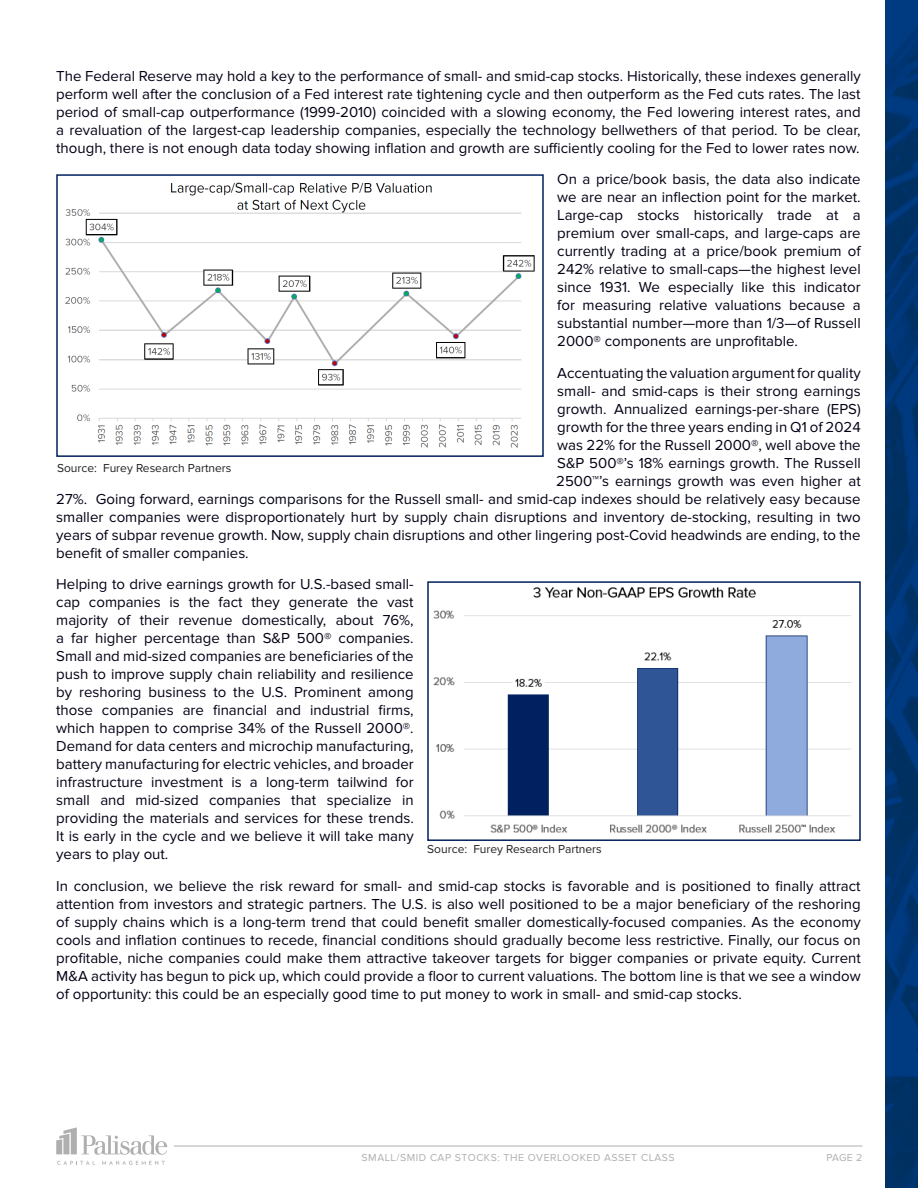
<style>
.page{position:relative;width:918px;height:1188px;background:#fff}
.page>*{position:absolute;margin:0;border:0;box-sizing:border-box;transform-origin:0 0}
.Body{font:15px/18px "Proxima Nova";color:#000015;text-align:justify}
.t1{font:12px "Proxima Nova";color:#231f20}
.t2{font:10.5px "Proxima Nova";letter-spacing:.05em;color:#afafb0}
</style>
<div class="page">
<img style="left:886px;top:0;width:32px;height:1188px">
<hr style="left:174px;top:1146px;width:688px;height:1px;background:#adaeaf">
<svg style="left:57px;top:1161px;width:38px;height:4px"></svg>
<svg style="left:102px;top:1161px;width:63px;height:4px"></svg>
<svg style="left:56px;top:1127px;width:111px;height:28px"></svg>
<img style="left:65px;top:182px;width:470px;height:266px">
<div style="left:56px;top:174px;width:488px;height:283px;border:2px solid #00205b"></div>
<img style="left:433px;top:587px;width:419px;height:246px">
<div style="left:427px;top:581px;width:434px;height:260px;border:2px solid #00205b"></div>
<p class="Body" style="left:56px;top:67px;width:806px">The Federal Reserve may hold a key to the performance of small- and smid-cap stocks. Historically, these indexes generally perform well after the conclusion of a Fed interest rate tightening cycle and then outperform as the Fed cuts rates. The last period of small-cap outperformance (1999-2010) coincided with a slowing economy, the Fed lowering interest rates, and a revaluation of the largest-cap leadership companies, especially the technology bellwethers of that period. To be clear, though, there is not enough data today showing inflation and growth are sufficiently cooling for the Fed to lower rates now.</p>
<p class="Body" style="left:557px;top:171px;width:305px">On a price/book basis, the data also indicate we are near an inflection point for the market.<br>Large-cap stocks historically trade at a premium over small-caps, and large-caps are currently trading at a price/book premium of 242% relative to small-caps—the highest level since 1931. We especially like this indicator for measuring relative valuations because a substantial number—more than 1/3—of Russell 2000® components are unprofitable.</p>
<p class="Body" style="left:557px;top:364px;width:305px">Accentuating the valuation argument for quality</p>
<p class="Body" style="left:557px;top:382px;width:305px">small- and smid-caps is their strong earnings</p>
<p class="Body" style="left:557px;top:400px;width:305px">growth. Annualized earnings-per-share (EPS)</p>
<p class="Body" style="left:557px;top:418px;width:305px">growth for the three years ending in Q1 of 2024</p>
<p class="Body" style="left:557px;top:436px;width:305px">was 22% for the Russell 2000®, well above the</p>
<p class="Body" style="left:557px;top:454px;width:305px">S&amp;P 500®’s 18% earnings growth. The Russell</p>
<p class="Body" style="left:556px;top:472px;width:306px">2500™’s earnings growth was even higher at</p>
<p class="Body" style="left:56px;top:490px;width:806px">27%. Going forward, earnings comparisons for the Russell small- and smid-cap indexes should be relatively easy because</p>
<p class="Body" style="left:56px;top:508px;width:806px">smaller companies were disproportionately hurt by supply chain disruptions and inventory de-stocking, resulting in two</p>
<p class="Body" style="left:56px;top:526px;width:806px">years of subpar revenue growth. Now, supply chain disruptions and other lingering post-Covid headwinds are ending, to the</p>
<p class="Body" style="left:56px;top:544px;width:194px">benefit of smaller companies.</p>
<p class="Body" style="left:56px;top:576px;width:359px">Helping to drive earnings growth for U.S.-based small&shy;cap companies is the fact they generate the vast majority of their revenue domestically, about 76%, a far higher percentage than S&amp;P 500® companies.<br>Small and mid-sized companies are beneficiaries of the push to improve supply chain reliability and resilience by reshoring business to the U.S. Prominent among those companies are financial and industrial firms, which happen to comprise 34% of the Russell 2000®.<br>Demand for data centers and microchip manufacturing, battery manufacturing for electric vehicles, and broader infrastructure investment is a long-term tailwind for small and mid-sized companies that specialize in providing the materials and services for these trends.<br>It is early in the cycle and we believe it will take many years to play out.</p>
<p class="Body" style="left:56px;top:877px;width:806px">In conclusion, we believe the risk reward for small- and smid-cap stocks is favorable and is positioned to finally attract attention from investors and strategic partners. The U.S. is also well positioned to be a major beneficiary of the reshoring of supply chains which is a long-term trend that could benefit smaller domestically-focused companies. As the economy cools and inflation continues to recede, financial conditions should gradually become less restrictive. Finally, our focus on profitable, niche companies could make them attractive takeover targets for bigger companies or private equity. Current M&amp;A activity has begun to pick up, which could provide a floor to current valuations. The bottom line is that we see a window of opportunity: this could be an especially good time to put money to work in small- and smid-cap stocks.</p>
<p class="t1" style="left:57px;top:461px;width:176px">Source: Furey Research Partners</p>
<p class="t1" style="left:427px;top:842px;width:176px">Source: Furey Research Partners</p>
<p class="t2" style="left:362px;top:1152px;width:315px">SMALL/SMID CAP STOCKS: THE OVERLOOKED ASSET CLASS</p>
<p class="t2" style="left:827px;top:1152px;width:37px">PAGE 2</p>
</div>
